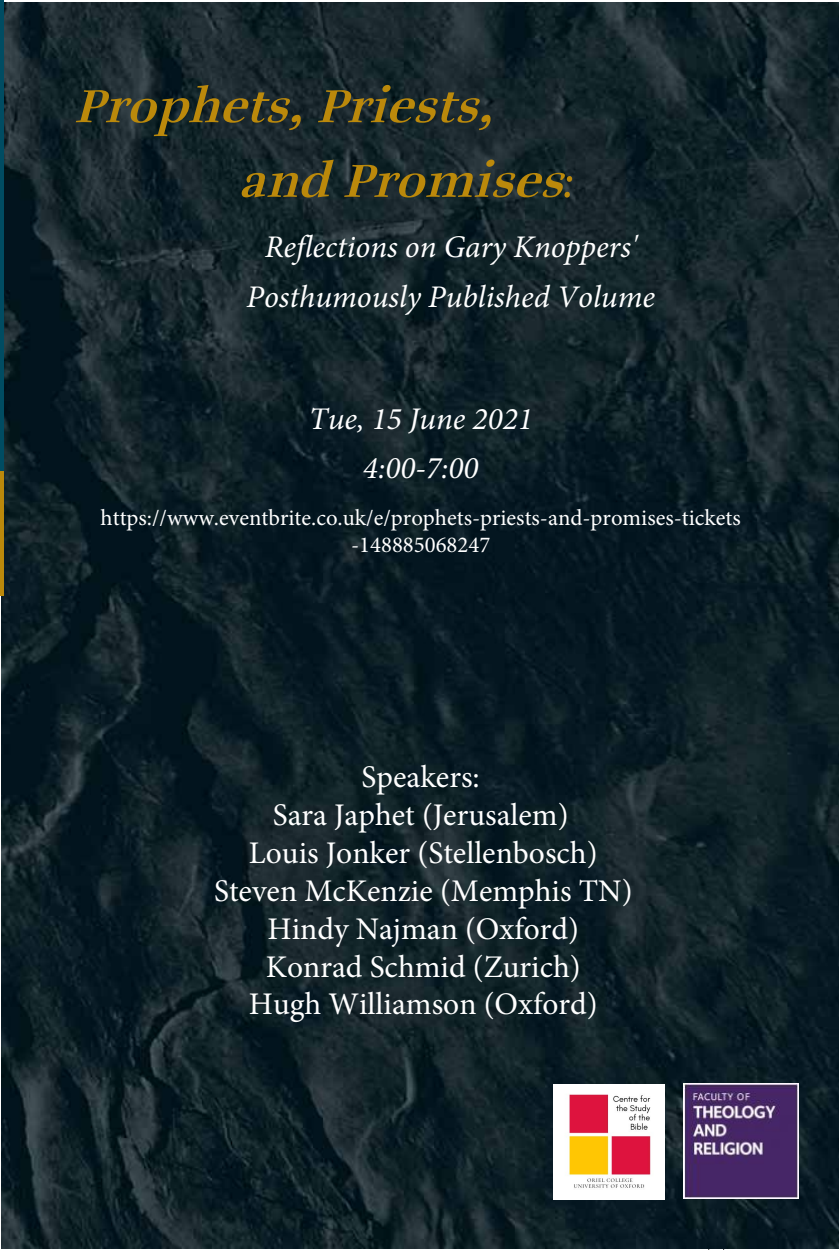
<style>
.page{position:relative;width:839px;height:1250px;background:#fff}
.page>*{position:absolute;margin:0;border:0;box-sizing:border-box;transform-origin:0 0}
.t1{font:italic 50.75px/74.5px "Ruse X080 Hg Tx";color:#bb890b}
.t2{font:31.5px/37.8px "Minion Pro";color:#fff;text-align:center}
.t3{font:italic 31.5px/49.9px "Minion Pro";color:#fff;text-align:center}
.t4{font:22.75px/27.3px "Minion Pro";color:#fff;text-align:center}
.s1{font-family:"Minion Pro"}
</style>
<div class="page">
<img style="left:1px;top:2px;width:837px;height:1245px">
<hr style="left:0;top:0;width:4px;height:471px;background:#004c62">
<hr style="left:0;top:471px;width:4px;height:124px;background:#bb890b">
<img style="left:683px;top:1083px;width:114px;height:115px">
<img style="left:553px;top:1083px;width:111px;height:115px">
<h1 class="t1" style="left:238px;top:73px;width:339px;text-indent:-165px">Prophets,Priests, and Promises<span class="s1">:</span></h1>
<p class="t3" style="left:246px;top:222px;width:410px">Reflections on Gary Knoppers'<br>Posthumously Published Volume</p>
<p class="t3" style="left:308px;top:394px;width:225px;line-height:49.4px">Tue, 15 June 2021<br>4:00-7:00</p>
<p class="t4" style="left:100px;top:504px;width:641px">https://www.eventbrite.co.uk/e/prophets-priests-and-promises-tickets -148885068247</p>
<p class="t2" style="left:214px;top:758px;width:420px">Speakers:<br>Sara Japhet (Jerusalem)<br>Louis Jonker (Stellenbosch)<br>Steven McKenzie (Memphis TN)<br>Hindy Najman (Oxford)<br>Konrad Schmid (Zurich)<br>Hugh Williamson (Oxford)</p>
</div>
